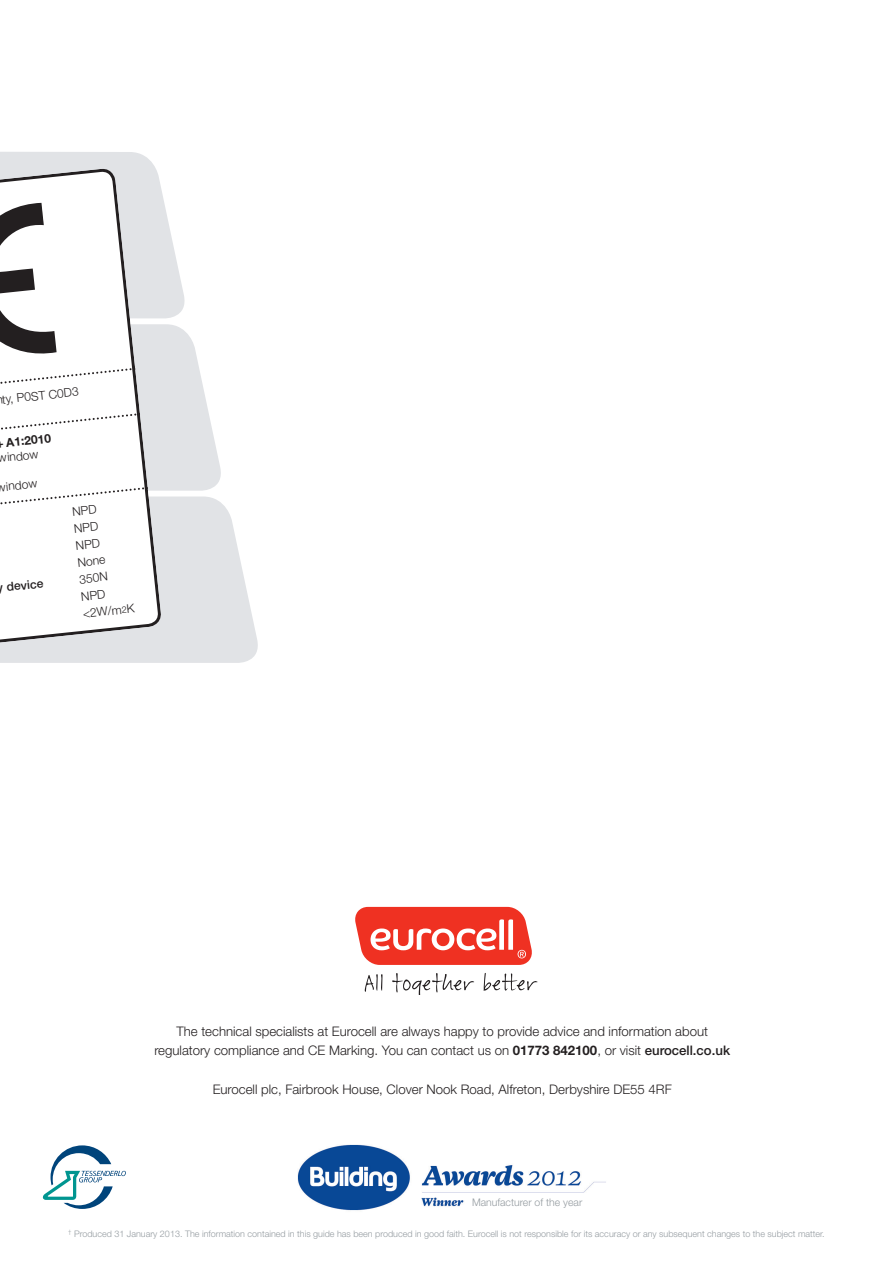
<style>
.page{position:relative;width:893px;height:1263px;background:#fff}
.page>*{position:absolute;margin:0;border:0;box-sizing:border-box;transform-origin:0 0}
.t1{font:300 13.2px/19.2px "Helvetica Neue LT Std";color:#231f20;text-align:center}
.t2{font:300 12px/17.1px "Helvetica Neue";color:#231f20}
.t3{font:700 12px "Helvetica Neue";color:#231f20}
.t4{font:500 12px "Helvetica Neue";color:#231f20}
.t5{font:300 10.5px "Helvetica Neue LT Std";color:#959ca1}
.t6{font:300 9px "Helvetica Neue LT Std";color:#959ca1}
.s1{font-size:9px}
.s2{font-weight:700}
.s3{font-weight:500}
</style>
<div class="page">
<img style="left:297px;top:1144px;width:309px;height:67px">
<svg style="left:0;top:152px;width:258px;height:511px;fill:#e1e3e6"></svg>
<svg style="left:43px;top:1145px;width:83px;height:64px"></svg>
<svg style="left:392px;top:973px;width:82px;height:21px"></svg>
<svg style="left:484px;top:973px;width:53px;height:18px"></svg>
<svg style="left:355px;top:907px;width:177px;height:58px"></svg>
<svg style="left:365px;top:974px;width:17px;height:18px"></svg>
<svg style="left:0;top:168px;width:161px;height:474px"></svg>
<svg style="left:0;top:486px;width:148px;height:41px"></svg>
<svg style="left:0;top:367px;width:140px;height:86px"></svg>
<svg style="left:0;top:202px;width:58px;height:157px"></svg>
<p class="t2" style="left:1px;top:391px;width:78px;rotate:-6deg">ty, P0ST C0D3</p>
<p class="t3" style="left:5px;top:435px;width:47px;rotate:-6deg">A1:2010</p>
<p class="t2" style="left:-3px;top:449px;width:42px;rotate:-6deg">window</p>
<p class="t2" style="left:-4px;top:479px;width:42px;rotate:-6deg">window</p>
<p class="t2" style="left:71px;top:502px;width:29px;rotate:-6deg">NPD<br>NPD<br>NPD<br>None</p>
<p class="t4" style="left:-4px;top:581px;width:48px;rotate:-6deg">y device</p>
<p class="t2" style="left:78px;top:570px;width:53px;rotate:-6deg">350N<br>NPD &lt;2W/m<span class="s1">2</span>K</p>
<p class="t1" style="left:154px;top:1021px;width:577px">The technical specialists at Eurocell are always happy to provide advice and information about regulatory compliance and CE Marking. You can contact us on <span class="s2">01773 842100</span>, or visit <span class="s3">eurocell.co.uk</span></p>
<p class="t1" style="left:213px;top:1079px;width:461px">Eurocell plc, Fairbrook House, Clover Nook Road, Alfreton, Derbyshire DE55 4RF</p>
<p class="t5" style="left:472px;top:1196px;width:112px">Manufacturer of the year</p>
<p class="t6" style="left:68px;top:1229px;width:758px"><sup>†</sup> Produced 31 January 2013. The information contained in this guide has been produced in good faith. Eurocell is not responsible for its accuracy or any subsequent changes to the subject matter.</p>
</div>
